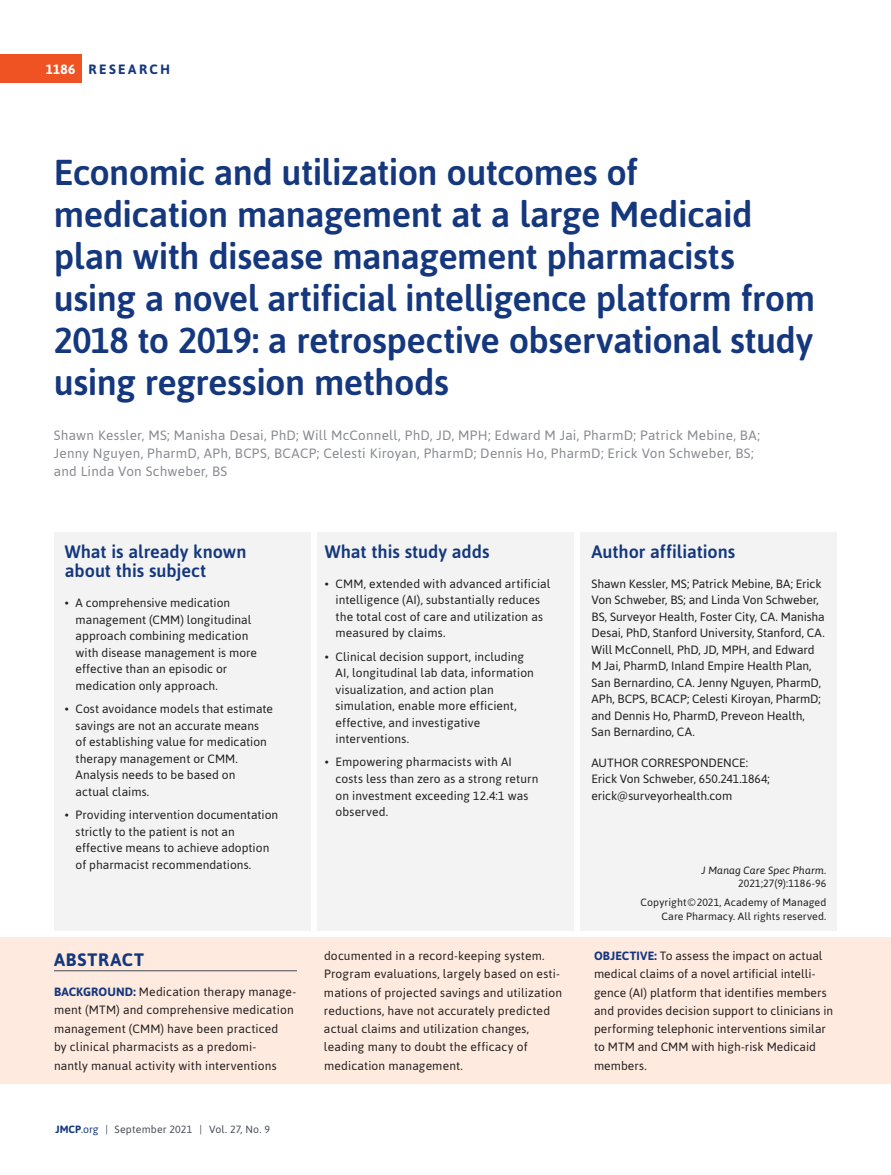
<style>
.page{position:relative;width:891px;height:1175px;background:#fff}
.page>*{position:absolute;margin:0;border:0;box-sizing:border-box;transform-origin:0 0}
.t1{font:500 36px/42px "Asap";letter-spacing:-.015em;color:#14377d}
.t2{font:500 18px/19.5px "Asap";color:#14377d}
.t3{font:700 18px "Asap";letter-spacing:.05em;color:#14377d}
.t4{font:13.5px/18px "Asap";letter-spacing:.02em;color:#878a8f}
.t5{font:700 13.5px "Asap";letter-spacing:.175em;color:#14377d}
.t6{font:12px/16.5px "Asap";letter-spacing:.005em;color:#231f20}
.t7{font:10.5px/18.9px "Asap";letter-spacing:.01em;color:#231f20;text-align:right}
.t8{font:10.5px "Asap";letter-spacing:.02em;color:#474c55}
.t9{font:italic 10.5px "Asap";letter-spacing:.01em;color:#231f20}
.s1{color:#fff}
.s2{font-weight:700;color:#14377d}
.s3{color:#14377d}
</style>
<div class="page">
<div style="left:0;top:54px;width:82px;height:29px;background:#f05323"></div>
<div style="left:0;top:937px;width:891px;height:146px;background:#feeade"></div>
<hr style="left:54px;top:970px;width:243px;height:1px;background:#474c55">
<div style="left:54px;top:532px;width:256px;height:398px;background:#f2f3f2"></div>
<div style="left:317px;top:532px;width:257px;height:398px;background:#f2f3f2"></div>
<div style="left:581px;top:532px;width:256px;height:398px;background:#f2f3f2"></div>
<p class="t5" style="left:46px;top:60px;width:126px"><span class="s1">1186</span> RESEARCH</p>
<p class="t1" style="left:54px;top:150px;width:763px">Economic and utilization outcomes of medication management at a large Medicaid plan with disease management pharmacists using a novel artificial intelligence platform from 2018 to 2019: a retrospective observational study using regression methods</p>
<p class="t4" style="left:54px;top:426px;width:708px">Shawn Kessler, MS; Manisha Desai, PhD; Will McConnell, PhD, JD, MPH; Edward M Jai, PharmD; Patrick Mebine, BA;<br>Jenny Nguyen, PharmD, APh, BCPS, BCACP; Celesti Kiroyan, PharmD; Dennis Ho, PharmD; Erick Von Schweber, BS; and Linda Von Schweber, BS</p>
<h2 class="t2" style="left:65px;top:541px;width:183px">What is already known about this subject</h2>
<p class="t6" style="left:76px;top:594px;width:183px;text-indent:-11px">• A comprehensive medication management (CMM) longitudinal approach combining medication with disease management is more effective than an episodic or medication only approach.</p>
<p class="t6" style="left:76px;top:700px;width:199px;text-indent:-11px">• Cost avoidance models that estimate savings are not an accurate means<br>of establishing value for medication therapy management or CMM.<br>Analysis needs to be based on<br>actual claims.</p>
<p class="t6" style="left:76px;top:806px;width:204px;text-indent:-11px">• Providing intervention documentation strictly to the patient is not an effective means to achieve adoption of pharmacist recommendations.</p>
<h2 class="t3" style="left:54px;top:948px;width:91px">ABSTRACT</h2>
<p class="t6" style="left:54px;top:981px;width:244px;line-height:18.5px"><span class="s2">BACKGROUND:</span> Medication therapy manage&shy;ment (MTM) and comprehensive medication management (CMM) have been practiced<br>by clinical pharmacists as a predomi-<br>nantly manual activity with interventions</p>
<p class="t8" style="left:56px;top:1122px;width:216px"><span class="s2">JMCP</span><span class="s3">.org</span> | September 2021 | Vol. 27, No. 9</p>
<h2 class="t2" style="left:325px;top:541px;width:166px">What this study adds</h2>
<p class="t6" style="left:336px;top:575px;width:216px;text-indent:-11px">• CMM, extended with advanced artificial intelligence (AI), substantially reduces the total cost of care and utilization as measured by claims.</p>
<p class="t6" style="left:336px;top:648px;width:200px;text-indent:-11px">• Clinical decision support, including<br>AI, longitudinal lab data, information visualization, and action plan simulation, enable more efficient, effective, and investigative interventions.</p>
<p class="t6" style="left:336px;top:753px;width:204px;text-indent:-11px">• Empowering pharmacists with AI costs less than zero as a strong return on investment exceeding 12.4:1 was observed.</p>
<h2 class="t2" style="left:591px;top:541px;width:145px">Author affiliations</h2>
<p class="t6" style="left:591px;top:575px;width:235px">Shawn Kessler, MS; Patrick Mebine, BA; Erick Von Schweber, BS; and Linda Von Schweber, BS, Surveyor Health, Foster City, CA. Manisha Desai, PhD, Stanford University, Stanford, CA.<br>Will McConnell, PhD, JD, MPH, and Edward M Jai, PharmD, Inland Empire Health Plan, San Bernardino, CA. Jenny Nguyen, PharmD, APh, BCPS, BCACP; Celesti Kiroyan, PharmD; and Dennis Ho, PharmD, Preveon Health, San Bernardino, CA.</p>
<p class="t6" style="left:591px;top:753px;width:180px">AUTHOR CORRESPONDENCE:<br>Erick Von Schweber, 650.241.1864; erick@surveyorhealth.com</p>
<p class="t9" style="left:702px;top:863px;width:126px">J Manag Care Spec Pharm.</p>
<p class="t7" style="left:641px;top:873px;width:187px">2021;27(9):1186-96<br>Copyright©2021, Academy of Managed</p>
<p class="t7" style="left:662px;top:906px;width:166px">Care Pharmacy. All rights reserved.</p>
<p class="t6" style="left:324px;top:946px;width:240px;line-height:18.3px">documented in a record-keeping system.<br>Program evaluations, largely based on esti&shy;mations of projected savings and utilization reductions, have not accurately predicted actual claims and utilization changes, leading many to doubt the efficacy of medication management.</p>
<p class="t6" style="left:594px;top:946px;width:241px;line-height:18.3px"><span class="s2">OBJECTIVE:</span> To assess the impact on actual medical claims of a novel artificial intelli&shy;gence (AI) platform that identifies members and provides decision support to clinicians in performing telephonic interventions similar to MTM and CMM with high-risk Medicaid members.</p>
</div>
